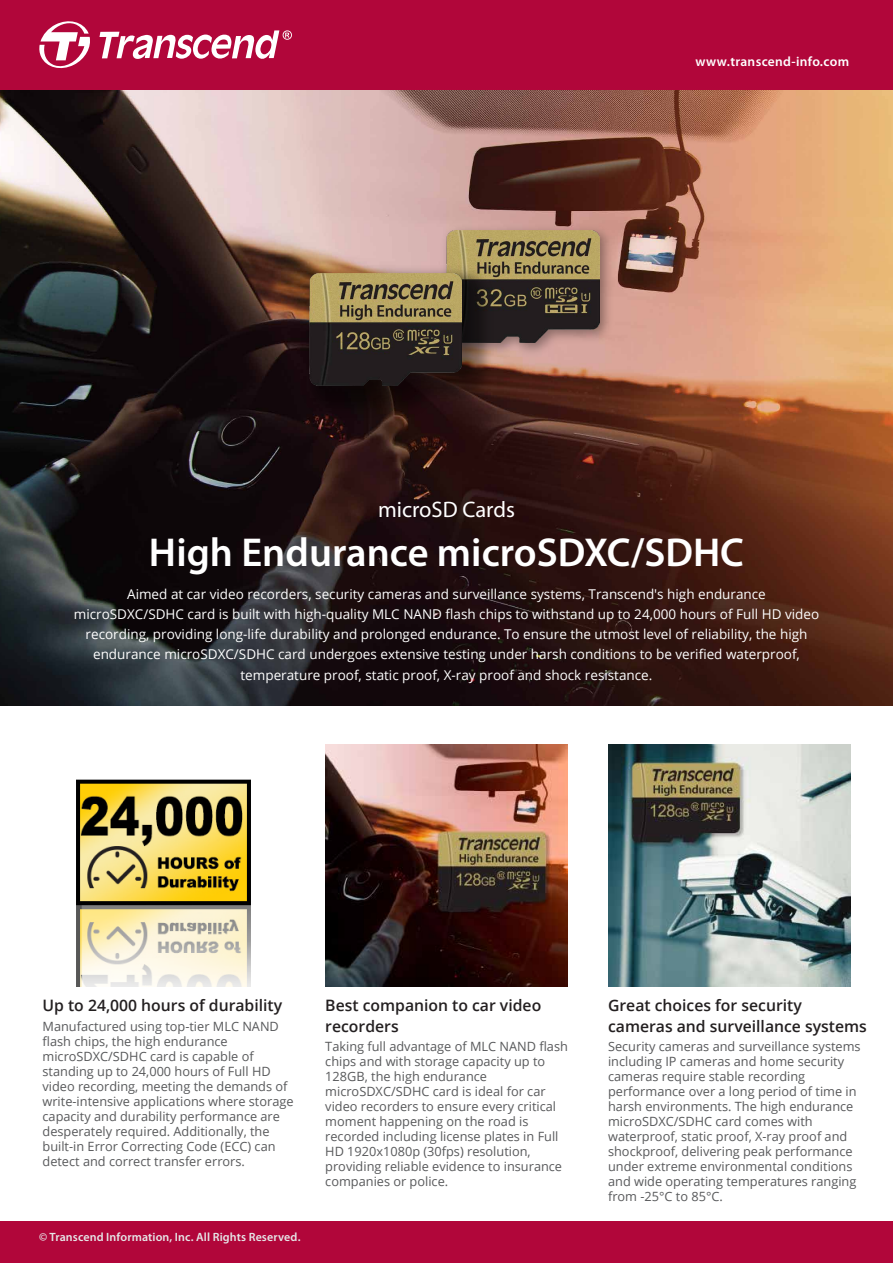
<style>
.page{position:relative;width:893px;height:1263px;background:#fff}
.page>*{position:absolute;margin:0;border:0;box-sizing:border-box;transform-origin:0 0}
.t1{font:600 40.5px "Myriad Pro";color:#fff}
.t2{font:22.5px "Myriad Pro";color:#fff}
.t3{font:600 15.75px/20.2px "Open Sans";color:#231f20}
.t4{font:13.5px/20.2px "Open Sans";color:#fff;text-align:center}
.t5{font:600 13.5px "Myriad Pro";letter-spacing:.025em;color:#fff}
.t6{font:12.75px/15px "Open Sans";color:#58595b}
.t7{font:600 12px "Myriad Pro";letter-spacing:.01em;color:#e6e7e8}
</style>
<div class="page">
<img style="left:3px;top:89px;width:887px;height:616px">
<img style="left:76px;top:779px;width:175px;height:207px">
<img style="left:437px;top:221px;width:180px;height:140px">
<img style="left:446px;top:230px;width:153px;height:113px">
<img style="left:297px;top:261px;width:201px;height:161px">
<img style="left:305px;top:269px;width:176px;height:136px">
<img style="left:309px;top:273px;width:153px;height:113px">
<img style="left:608px;top:744px;width:242px;height:242px">
<img style="left:325px;top:744px;width:243px;height:242px">
<div style="left:0;top:1222px;width:893px;height:41px;background:#b1063a"></div>
<div style="left:1px;top:0;width:892px;height:89px;background:#b1063a"></div>
<svg style="left:39px;top:21px;width:51px;height:48px"></svg>
<svg style="left:99px;top:30px;width:193px;height:29px"></svg>
<p class="t5" style="left:696px;top:53px;width:155px">www.transcend-info.com</p>
<h2 class="t2" style="left:378px;top:496px;width:138px">microSD Cards</h2>
<h1 class="t1" style="left:149px;top:527px;width:597px">High Endurance microSDXC/SDHC</h1>
<p class="t4" style="left:74px;top:583px;width:747px">Aimed at car video recorders, security cameras and surveillance systems, Transcend's high endurance microSDXC/SDHC card is built with high-quality MLC NAND flash chips to withstand up to 24,000 hours of Full HD video recording, providing long-life durability and prolonged endurance. To ensure the utmost level of reliability, the high endurance microSDXC/SDHC card undergoes extensive testing under harsh conditions to be verified waterproof, temperature proof, static proof, X-ray proof and shock resistance.</p>
<p class="t3" style="left:43px;top:995px;width:241px">Up to 24,000 hours of durability</p>
<p class="t6" style="left:43px;top:1018px;width:253px">Manufactured using top-tier MLC NAND flash chips, the high endurance microSDXC/SDHC card is capable of standing up to 24,000 hours of Full HD video recording, meeting the demands of write-intensive applications where storage capacity and durability performance are desperately required. Additionally, the built-in Error Correcting Code (ECC) can detect and correct transfer errors.</p>
<p class="t7" style="left:39px;top:1230px;width:263px">© Transcend Information, Inc. All Rights Reserved.</p>
<p class="t3" style="left:325px;top:995px;width:218px">Best companion to car video recorders</p>
<p class="t6" style="left:325px;top:1038px;width:244px">Taking full advantage of MLC NAND flash chips and with storage capacity up to 128GB, the high endurance microSDXC/SDHC card is ideal for car video recorders to ensure every critical moment happening on the road is recorded including license plates in Full HD 1920x1080p (30fps) resolution, providing reliable evidence to insurance companies or police.</p>
<p class="t3" style="left:608px;top:995px;width:260px">Great choices for security cameras and surveillance systems</p>
<p class="t6" style="left:608px;top:1038px;width:254px">Security cameras and surveillance systems including IP cameras and home security cameras require stable recording performance over a long period of time in harsh environments. The high endurance microSDXC/SDHC card comes with waterproof, static proof, X-ray proof and shockproof, delivering peak performance under extreme environmental conditions and wide operating temperatures ranging from -25°C to 85°C.</p>
</div>
